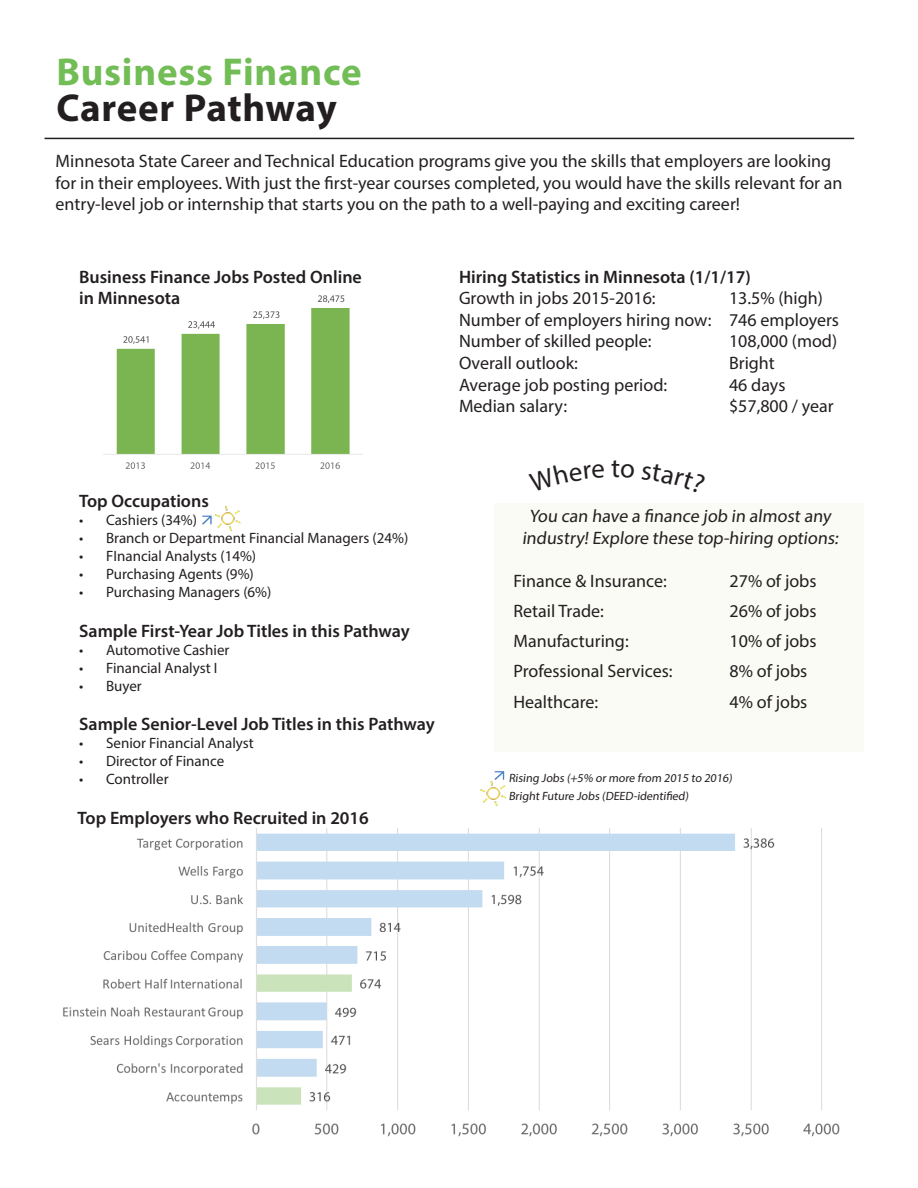
<style>
.page{position:relative;width:918px;height:1188px;background:#fff}
.page>*{position:absolute;margin:0;border:0;box-sizing:border-box;transform-origin:0 0}
.t1{font:700 39px "Myriad Pro";letter-spacing:.02em;color:#72bd56}
.t2{font:700 39px "Myriad Pro";letter-spacing:.01em;color:#231f20}
.t3{font:27px "Myriad Pro";color:#231f20}
.t4{font:18px/21.6px "Myriad Pro";color:#231f20}
.t5{font:600 18px "Myriad Pro";color:#231f20}
.t6{font:15px "Myriad Pro";color:#231f20}
.t7{font:12px "Myriad Pro";color:#231f20}
</style>
<div class="page">
<div style="left:494px;top:503px;width:369px;height:248px;background:#fafbf5"></div>
<img style="left:63px;top:828px;width:777px;height:309px">
<hr style="left:45px;top:138px;width:809px;height:1px;background:#231f20">
<img style="left:103px;top:295px;width:260px;height:174px">
<img style="left:202px;top:515px;width:3px;height:10px">
<img style="left:205px;top:505px;width:36px;height:26px">
<img style="left:494px;top:771px;width:11px;height:2px">
<img style="left:480px;top:773px;width:27px;height:33px">
<p class="t1" style="left:56px;top:46px;width:307px">Business Finance</p>
<p class="t2" style="left:56px;top:82px;width:282px">Career Pathway</p>
<p class="t4" style="left:56px;top:150px;width:789px">Minnesota State Career and Technical Education programs give you the skills that employers are looking for in their employees. With just the first-year courses completed, you would have the skills relevant for an entry-level job or internship that starts you on the path to a well-paying and exciting career!</p>
<p class="t5" style="left:79px;top:265px;width:284px">Business Finance Jobs Posted Online</p>
<p class="t5" style="left:79px;top:287px;width:103px">in Minnesota</p>
<p class="t5" style="left:79px;top:489px;width:131px">Top Occupations</p>
<p class="t6" style="left:79px;top:511px;width:119px">• Cashiers (34%)</p>
<p class="t6" style="left:79px;top:529px;width:331px">• Branch or Department Financial Managers (24%)</p>
<p class="t6" style="left:79px;top:547px;width:179px">• FInancial Analysts (14%)</p>
<p class="t6" style="left:79px;top:565px;width:176px">• Purchasing Agents (9%)</p>
<p class="t6" style="left:79px;top:583px;width:194px">• Purchasing Managers (6%)</p>
<p class="t5" style="left:79px;top:619px;width:332px">Sample First-Year Job Titles in this Pathway</p>
<p class="t6" style="left:79px;top:640px;width:152px">• Automotive Cashier</p>
<p class="t6" style="left:79px;top:658px;width:140px">• Financial Analyst I</p>
<p class="t6" style="left:79px;top:676px;width:64px">• Buyer</p>
<p class="t5" style="left:79px;top:713px;width:357px">Sample Senior-Level Job Titles in this Pathway</p>
<p class="t6" style="left:79px;top:734px;width:176px">• Senior Financial Analyst</p>
<p class="t6" style="left:79px;top:752px;width:147px">• Director of Finance</p>
<p class="t6" style="left:79px;top:770px;width:91px">• Controller</p>
<p class="t5" style="left:78px;top:806px;width:293px">Top Employers who Recruited in 2016</p>
<p class="t5" style="left:459px;top:265px;width:294px">Hiring Statistics in Minnesota (1/1/17)</p>
<p class="t4" style="left:459px;top:287px;width:198px">Growth in jobs 2015-2016:</p>
<p class="t4" style="left:729px;top:287px;width:95px">13.5% (high)</p>
<p class="t4" style="left:459px;top:309px;width:382px">Number of employers hiring now: 746 employers</p>
<p class="t4" style="left:459px;top:330px;width:194px">Number of skilled people:</p>
<p class="t4" style="left:729px;top:330px;width:110px">108,000 (mod)</p>
<p class="t4" style="left:459px;top:352px;width:121px">Overall outlook:</p>
<p class="t4" style="left:729px;top:352px;width:47px">Bright</p>
<p class="t4" style="left:459px;top:374px;width:210px">Average job posting period:</p>
<p class="t4" style="left:729px;top:374px;width:58px">46 days</p>
<p class="t4" style="left:459px;top:395px;width:110px">Median salary:</p>
<p class="t4" style="left:729px;top:395px;width:106px">$57,800 / year</p>
<p class="t3" style="left:611px;top:452px;width:11px">t</p>
<p class="t4" style="left:522px;top:505px;width:320px;text-align:center">You can have a finance job in almost any industry! Explore these top-hiring options:</p>
<p class="t4" style="left:514px;top:570px;width:155px">Finance &amp; Insurance:</p>
<p class="t4" style="left:730px;top:570px;width:89px">27% of jobs</p>
<p class="t4" style="left:514px;top:600px;width:92px">Retail Trade:</p>
<p class="t4" style="left:730px;top:600px;width:89px">26% of jobs</p>
<p class="t4" style="left:514px;top:630px;width:117px">Manufacturing:</p>
<p class="t4" style="left:730px;top:630px;width:89px">10% of jobs</p>
<p class="t4" style="left:514px;top:660px;width:161px">Professional Services:</p>
<p class="t4" style="left:730px;top:660px;width:79px">8% of jobs</p>
<p class="t4" style="left:514px;top:690px;width:86px">Healthcare:</p>
<p class="t4" style="left:730px;top:690px;width:79px">4% of jobs</p>
<p class="t7" style="left:509px;top:770px;width:227px">Rising Jobs (+5% or more from 2015 to 2016)</p>
<p class="t7" style="left:509px;top:789px;width:183px">Bright Future Jobs (DEED-identified)</p>
</div>
